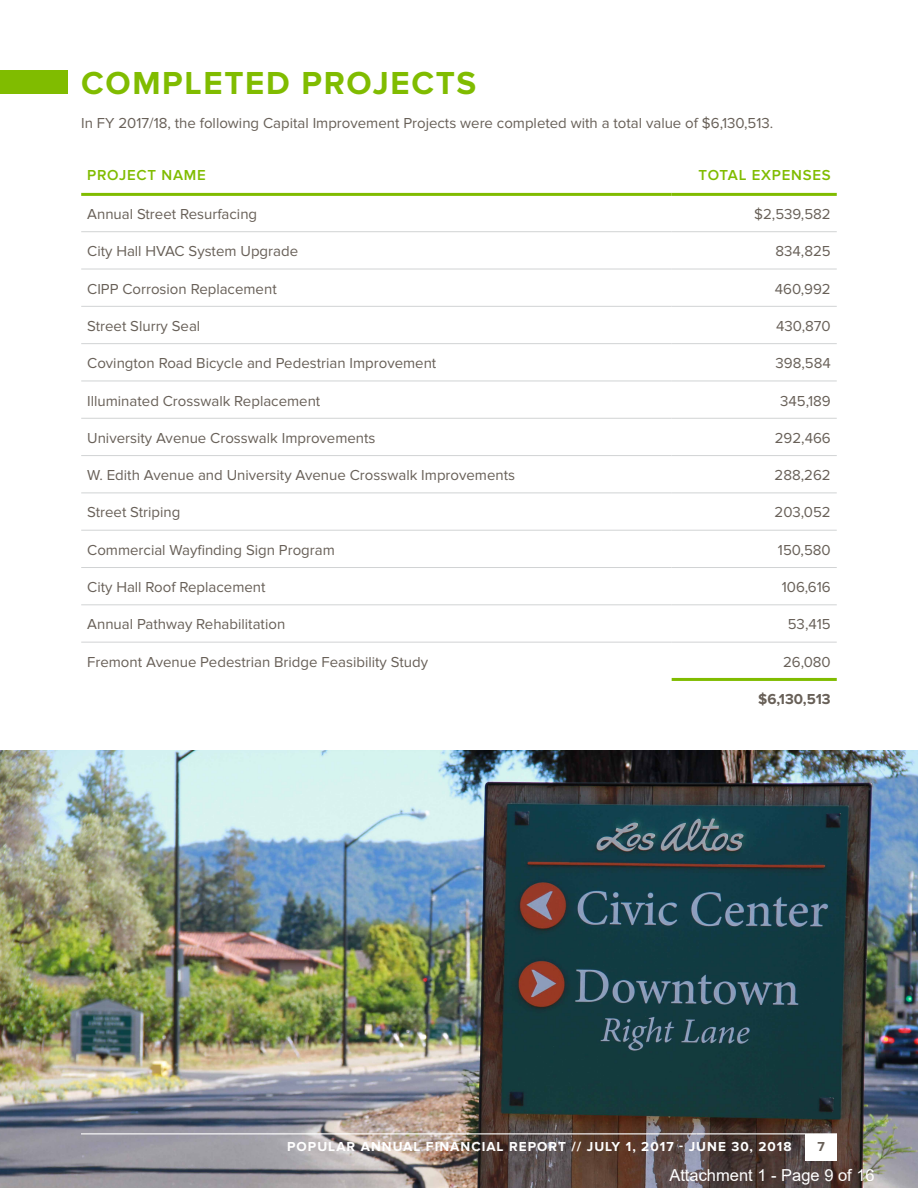
<style>
.page{position:relative;width:918px;height:1188px;background:#fff}
.page>*{position:absolute;margin:0;border:0;box-sizing:border-box;transform-origin:0 0}
.t1{font:700 33px "Proxima Nova";letter-spacing:.05em;color:#80bc00}
.t2{font:16.5px "Arial";color:#fff}
.t3{font:15px "Proxima Nova";color:#686058}
.t4{font:600 15px "Proxima Nova";letter-spacing:.05em;color:#80bc00}
.t5{font:700 15px "Proxima Nova";color:#686058}
.t6{font:700 13.5px "Proxima Nova";letter-spacing:.075em;color:#fff}
.t7{font:700 13.5px "Proxima Nova";color:#686058}
</style>
<div class="page">
<img style="left:0;top:751px;width:918px;height:437px">
<hr style="left:81px;top:193px;width:591px;height:3px;background:#80bc00">
<hr style="left:672px;top:193px;width:165px;height:3px;background:#80bc00">
<hr style="left:81px;top:231px;width:591px;height:1px;background:#d1d3d4">
<hr style="left:672px;top:231px;width:165px;height:1px;background:#d1d3d4">
<hr style="left:81px;top:269px;width:591px;height:1px;background:#d1d3d4">
<hr style="left:672px;top:269px;width:165px;height:1px;background:#d1d3d4">
<hr style="left:81px;top:306px;width:591px;height:1px;background:#d1d3d4">
<hr style="left:672px;top:306px;width:165px;height:1px;background:#d1d3d4">
<hr style="left:81px;top:343px;width:591px;height:1px;background:#d1d3d4">
<hr style="left:672px;top:343px;width:165px;height:1px;background:#d1d3d4">
<hr style="left:81px;top:381px;width:591px;height:1px;background:#d1d3d4">
<hr style="left:672px;top:381px;width:165px;height:1px;background:#d1d3d4">
<hr style="left:81px;top:418px;width:591px;height:1px;background:#d1d3d4">
<hr style="left:672px;top:418px;width:165px;height:1px;background:#d1d3d4">
<hr style="left:81px;top:455px;width:591px;height:1px;background:#d1d3d4">
<hr style="left:672px;top:455px;width:165px;height:1px;background:#d1d3d4">
<hr style="left:81px;top:493px;width:591px;height:1px;background:#d1d3d4">
<hr style="left:672px;top:493px;width:165px;height:1px;background:#d1d3d4">
<hr style="left:81px;top:530px;width:591px;height:1px;background:#d1d3d4">
<hr style="left:672px;top:530px;width:165px;height:1px;background:#d1d3d4">
<hr style="left:81px;top:567px;width:591px;height:1px;background:#d1d3d4">
<hr style="left:672px;top:567px;width:165px;height:1px;background:#d1d3d4">
<hr style="left:81px;top:604px;width:591px;height:1px;background:#d1d3d4">
<hr style="left:672px;top:604px;width:165px;height:1px;background:#d1d3d4">
<hr style="left:81px;top:642px;width:591px;height:1px;background:#d1d3d4">
<hr style="left:672px;top:642px;width:165px;height:1px;background:#d1d3d4">
<hr style="left:672px;top:678px;width:165px;height:3px;background:#80bc00">
<div style="left:0;top:71px;width:68px;height:23px;background:#80bc00"></div>
<div style="left:805px;top:1134px;width:32px;height:26px;background:#fff"></div>
<hr style="left:81px;top:1133px;width:756px;height:1px;background:#fff">
<h1 class="t1" style="left:81px;top:64px;width:396px">COMPLETED PROJECTS</h1>
<p class="t3" style="left:81px;top:114px;width:694px">In FY 2017/18, the following Capital Improvement Projects were completed with a total value of $6,130,513.</p>
<p class="t4" style="left:87px;top:167px;width:120px">PROJECT NAME</p>
<p class="t4" style="left:699px;top:167px;width:134px">TOTAL EXPENSES</p>
<p class="t3" style="left:87px;top:205px;width:172px">Annual Street Resurfacing</p>
<p class="t3" style="left:754px;top:205px;width:78px">$2,539,582</p>
<p class="t3" style="left:87px;top:243px;width:212px">City Hall HVAC System Upgrade</p>
<p class="t3" style="left:775px;top:243px;width:57px">834,825</p>
<p class="t3" style="left:87px;top:280px;width:191px">CIPP Corrosion Replacement</p>
<p class="t3" style="left:775px;top:280px;width:57px">460,992</p>
<p class="t3" style="left:87px;top:317px;width:115px">Street Slurry Seal</p>
<p class="t3" style="left:776px;top:317px;width:56px">430,870</p>
<p class="t3" style="left:87px;top:355px;width:351px">Covington Road Bicycle and Pedestrian Improvement</p>
<p class="t3" style="left:775px;top:355px;width:57px">398,584</p>
<p class="t3" style="left:87px;top:392px;width:235px">Illuminated Crosswalk Replacement</p>
<p class="t3" style="left:780px;top:392px;width:52px">345,189</p>
<p class="t3" style="left:87px;top:429px;width:290px">University Avenue Crosswalk Improvements</p>
<p class="t3" style="left:775px;top:429px;width:58px">292,466</p>
<p class="t3" style="left:87px;top:467px;width:429px">W. Edith Avenue and University Avenue Crosswalk Improvements</p>
<p class="t3" style="left:775px;top:467px;width:58px">288,262</p>
<p class="t3" style="left:87px;top:504px;width:95px">Street Striping</p>
<p class="t3" style="left:775px;top:504px;width:58px">203,052</p>
<p class="t3" style="left:87px;top:541px;width:249px">Commercial Wayfinding Sign Program</p>
<p class="t3" style="left:778px;top:541px;width:54px">150,580</p>
<p class="t3" style="left:87px;top:578px;width:180px">City Hall Roof Replacement</p>
<p class="t3" style="left:782px;top:578px;width:50px">106,616</p>
<p class="t3" style="left:87px;top:616px;width:200px">Annual Pathway Rehabilitation</p>
<p class="t3" style="left:788px;top:616px;width:44px">53,415</p>
<p class="t3" style="left:87px;top:653px;width:342px">Fremont Avenue Pedestrian Bridge Feasibility Study</p>
<p class="t3" style="left:783px;top:653px;width:49px">26,080</p>
<p class="t5" style="left:758px;top:690px;width:74px">$6,130,513</p>
<p class="t6" style="left:287px;top:1139px;width:506px">POPULAR ANNUAL FINANCIAL REPORT // JULY 1, 2017 - JUNE 30, 2018</p>
<p class="t7" style="left:817px;top:1139px;width:9px">7</p>
<p class="t2" style="left:669px;top:1164px;width:207px">Attachment 1 - Page 9 of 16</p>
</div>
